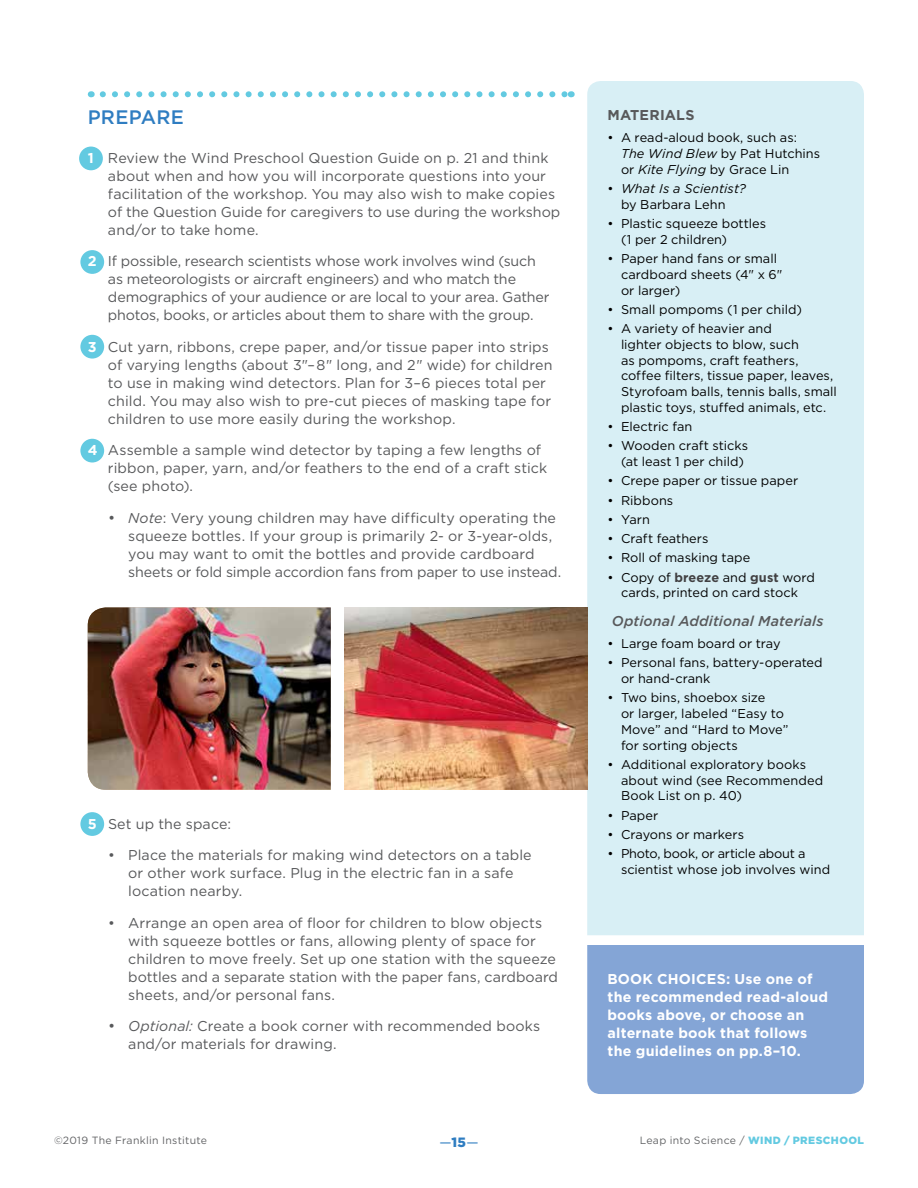
<style>
.page{position:relative;width:918px;height:1188px;background:#fff}
.page>*{position:absolute;margin:0;border:0;box-sizing:border-box;transform-origin:0 0}
.t1{font:500 19.5px "Gotham";letter-spacing:.015em;color:#2f7dc1}
.t2{font:14.25px/18px "Gotham";letter-spacing:.005em;color:#58595b}
.t3{font:700 14.25px/18px "Gotham";letter-spacing:.015em;color:#fff}
.t4{font:italic 500 14.25px "Gotham";letter-spacing:.01em;color:#58595b}
.t5{font:700 14.25px "Gotham";letter-spacing:.01em;color:#58595b}
.t6{font:13.5px "Gotham";color:#2f7dc1}
.t7{font:12.75px/15.8px "Gotham";letter-spacing:.005em;color:#000}
.t8{font:italic 12.75px/15.8px "Gotham";letter-spacing:.01em;color:#000;text-align:center}
.t9{font:10.5px "Gotham";letter-spacing:.03em;color:#636466}
.s1{font-weight:700;color:#fff}
.s2{font-size:15px}
.s3{font-style:italic}
.s4{font-style:normal}
.s5{font-weight:700;color:#414042}
.s6{font-weight:900}
.s7{font-weight:900;color:#63cae1}
</style>
<div class="page">
<div style="left:79px;top:147px;width:24px;height:23px;background:#63cae1;border-radius:50%"></div>
<div style="left:80px;top:250px;width:24px;height:24px;background:#63cae1;border-radius:50%"></div>
<div style="left:80px;top:335px;width:24px;height:24px;background:#63cae1;border-radius:50%"></div>
<div style="left:80px;top:439px;width:24px;height:24px;background:#63cae1;border-radius:50%"></div>
<div style="left:80px;top:812px;width:24px;height:24px;background:#63cae1;border-radius:50%"></div>
<div style="left:587px;top:945px;width:277px;height:149px;background:#84a5d6"></div>
<div style="left:587px;top:81px;width:277px;height:854px;background:#d8eff5"></div>
<svg style="left:103px;top:91px;width:462px;height:6px"></svg>
<img style="left:88px;top:608px;width:243px;height:182px">
<img style="left:344px;top:608px;width:243px;height:182px">
<h1 class="t1" style="left:88px;top:106px;width:98px">PREPARE</h1>
<p class="t2" style="left:108px;top:148px;width:454px;text-indent:-20px"><span class="s1">1</span> Review the Wind Preschool Question Guide on p. 21 and think about when and how you will incorporate questions into your facilitation of the workshop. You may also wish to make copies of the Question Guide for caregivers to use during the workshop and/or to take home.</p>
<p class="t2" style="left:108px;top:252px;width:443px;text-indent:-20px"><span class="s1">2</span> If possible, research scientists whose work involves wind (such as meteorologists or aircraft engineers) and who match the demographics of your audience or are local to your area. Gather photos, books, or articles about them to share with the group.</p>
<p class="t2" style="left:108px;top:337px;width:446px;text-indent:-20px"><span class="s1">3</span> Cut yarn, ribbons, crepe paper, and/or tissue paper into strips of varying lengths (about 3"–8" long, and 2" wide) for children to use in making wind detectors. Plan for 3–6 pieces total per child. You may also wish to pre-cut pieces of masking tape for children to use more easily during the workshop.</p>
<p class="t2" style="left:108px;top:441px;width:441px;text-indent:-20px"><span class="s1">4</span> Assemble a sample wind detector by taping a few lengths of ribbon, paper, yarn, and/or feathers to the end of a craft stick (see photo).</p>
<p class="t2" style="left:128px;top:508px;width:435px;text-indent:-20px"><span class="s2">•</span> <span class="s3">Note</span>: Very young children may have difficulty operating the squeeze bottles. If your group is primarily 2- or 3-year-olds, you may want to omit the bottles and provide cardboard sheets or fold simple accordion fans from paper to use instead.</p>
<p class="t2" style="left:88px;top:814px;width:145px"><span class="s1">5</span> Set up the space:</p>
<p class="t2" style="left:128px;top:846px;width:405px;text-indent:-20px">• Place the materials for making wind detectors on a table or other work surface. Plug in the electric fan in a safe location nearby.</p>
<p class="t2" style="left:128px;top:913px;width:431px;text-indent:-20px">• Arrange an open area of floor for children to blow objects with squeeze bottles or fans, allowing plenty of space for children to move freely. Set up one station with the squeeze bottles and a separate station with the paper fans, cardboard sheets, and/or personal fans.</p>
<p class="t2" style="left:128px;top:1017px;width:413px;text-indent:-20px"><span class="s2">•</span> <span class="s3">Optional:</span> Create a book corner with recommended books and/or materials for drawing.</p>
<p class="t5" style="left:608px;top:107px;width:89px">MATERIALS</p>
<p class="t7" style="left:621px;top:130px;width:201px;text-indent:-14px">• A read-aloud book, such as:<br><span class="s3">The Wind Blew</span> by Pat Hutchins or <span class="s3">Kite Flying</span> by Grace Lin</p>
<p class="t8" style="left:608px;top:181px;width:140px"><span class="s4">•</span> What Is a Scientist? <span class="s4">by Barbara Lehn</span></p>
<p class="t7" style="left:621px;top:215px;width:147px;text-indent:-14px">• Plastic squeeze bottles (1 per 2 children)</p>
<p class="t7" style="left:621px;top:250px;width:163px;text-indent:-14px">• Paper hand fans or small cardboard sheets (4" x 6" or larger)</p>
<p class="t7" style="left:608px;top:301px;width:196px">• Small pompoms (1 per child)</p>
<p class="t7" style="left:621px;top:320px;width:217px;text-indent:-14px">• A variety of heavier and<br>lighter objects to blow, such<br>as pompoms, craft feathers, coffee filters, tissue paper, leaves,<br>Styrofoam balls, tennis balls, small plastic toys, stuffed animals, etc.</p>
<p class="t7" style="left:608px;top:418px;width:86px">• Electric fan</p>
<p class="t7" style="left:621px;top:438px;width:129px;text-indent:-14px">• Wooden craft sticks (at least 1 per child)</p>
<p class="t7" style="left:608px;top:473px;width:192px">• Crepe paper or tissue paper</p>
<p class="t7" style="left:608px;top:492px;width:67px">• Ribbons</p>
<p class="t7" style="left:608px;top:511px;width:44px">• Yarn</p>
<p class="t7" style="left:608px;top:531px;width:103px">• Craft feathers</p>
<p class="t7" style="left:608px;top:550px;width:144px">• Roll of masking tape</p>
<p class="t7" style="left:608px;top:569px;width:209px;text-align:center">• Copy of <span class="s5">breeze</span> and <span class="s5">gust</span> word cards, printed on card stock</p>
<p class="t4" style="left:612px;top:613px;width:213px">Optional Additional Materials</p>
<p class="t7" style="left:608px;top:636px;width:175px">• Large foam board or tray</p>
<p class="t7" style="left:621px;top:655px;width:203px;text-indent:-14px">• Personal fans, battery-operated or hand-crank</p>
<p class="t7" style="left:621px;top:690px;width:169px;text-indent:-14px">• Two bins, shoebox size<br>or larger, labeled “Easy to<br>Move” and “Hard to Move” for sorting objects</p>
<p class="t7" style="left:621px;top:756px;width:204px;text-indent:-14px">• Additional exploratory books about wind (see Recommended<br>Book List on p. 40)</p>
<p class="t7" style="left:608px;top:807px;width:52px">• Paper</p>
<p class="t7" style="left:608px;top:826px;width:138px">• Crayons or markers</p>
<p class="t7" style="left:621px;top:846px;width:211px;text-indent:-14px">• Photo, book, or article about a scientist whose job involves wind</p>
<p class="t3" style="left:608px;top:969px;width:222px">BOOK CHOICES: Use one of the recommended read-aloud books above, or choose an alternate book that follows the guidelines on pp.8–10.</p>
<p class="t9" style="left:54px;top:1135px;width:155px">©2019 The Franklin Institute</p>
<p class="t6" style="left:439px;top:1135px;width:41px">—<span class="s6">15</span>—</p>
<p class="t9" style="left:640px;top:1135px;width:226px">Leap into Science / <span class="s7">WIND / PRESCHOOL</span></p>
</div>
